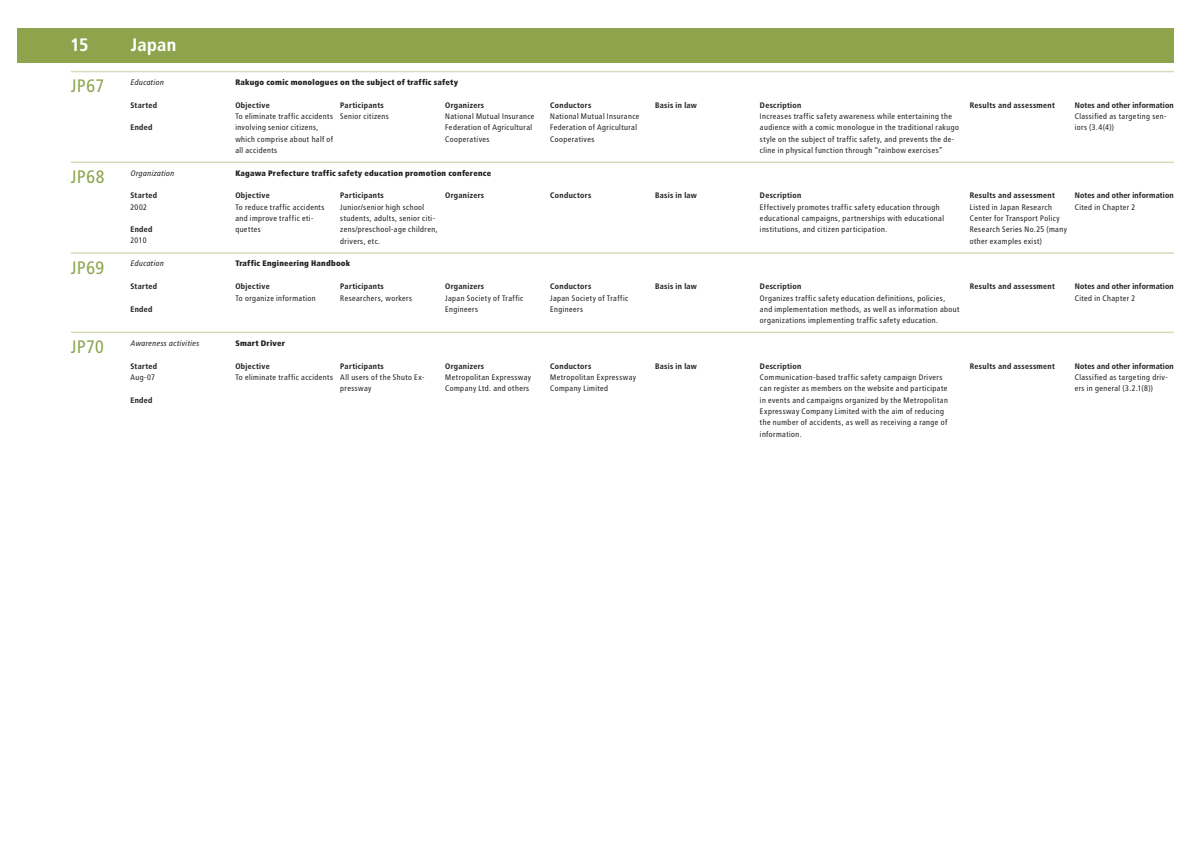
<style>
.page{position:relative;width:1191px;height:842px;background:#fff}
.page>*{position:absolute;margin:0;border:0;box-sizing:border-box;transform-origin:0 0}
.ID{font:18px "Transit OTF";color:#8da44c}
.ID-2{font:700 18px "Transit OTF";letter-spacing:-.005em;color:#fff}
.t1{font:8px/11.3px "Transit OTF";letter-spacing:.015em;color:#231f20}
.Detail_Title{font:700 8px "Transit OTF";letter-spacing:.02em;color:#231f20}
.t2{font:900 8px "Transit OTF";letter-spacing:.02em;color:#231f20}
.Detail_Title-2{font:700 8px "Transit OTF";color:#231f20}
.Category{font:italic 8px "Transit OTF";letter-spacing:.015em;color:#231f20}
</style>
<div class="page">
<div style="left:17px;top:28px;width:1157px;height:34px;background:#8da44c"></div>
<hr style="left:71px;top:162px;width:1103px;height:1px;background:#d1dbb7">
<hr style="left:71px;top:252px;width:1103px;height:2px;background:#d1dbb7">
<hr style="left:71px;top:332px;width:1103px;height:1px;background:#d1dbb7">
<hr style="left:71px;top:71px;width:1103px;height:1px;background:#d1dbb7">
<p class="ID-2" style="left:71px;top:34px;width:20px">15</p>
<p class="ID-2" style="left:131px;top:34px;width:47px">Japan</p>
<p class="ID" style="left:71px;top:75px;width:35px">JP67</p>
<p class="Category" style="left:130px;top:78px;width:35px">Education</p>
<p class="Detail_Title" style="left:130px;top:100px;width:28px">Started</p>
<p class="Detail_Title" style="left:130px;top:123px;width:24px">Ended</p>
<p class="ID" style="left:71px;top:166px;width:36px">JP68</p>
<p class="Category" style="left:130px;top:168px;width:45px">Organization</p>
<p class="Detail_Title" style="left:130px;top:191px;width:28px">Started</p>
<p class="t1" style="left:130px;top:201px;width:18px">2002</p>
<p class="Detail_Title" style="left:130px;top:225px;width:24px">Ended</p>
<p class="t1" style="left:130px;top:235px;width:18px">2010</p>
<p class="ID" style="left:71px;top:257px;width:35px">JP69</p>
<p class="Category" style="left:130px;top:259px;width:35px">Education</p>
<p class="Detail_Title" style="left:130px;top:282px;width:28px">Started</p>
<p class="Detail_Title" style="left:130px;top:304px;width:24px">Ended</p>
<p class="ID" style="left:71px;top:336px;width:35px">JP70</p>
<p class="Category" style="left:130px;top:338px;width:70px">Awareness activities</p>
<p class="Detail_Title" style="left:130px;top:361px;width:28px">Started</p>
<p class="t1" style="left:130px;top:371px;width:26px">Aug-07</p>
<p class="Detail_Title" style="left:130px;top:395px;width:24px">Ended</p>
<p class="t2" style="left:235px;top:77px;width:224px">Rakugo comic monologues on the subject of traffic safety</p>
<p class="Detail_Title" style="left:235px;top:100px;width:36px">Objective</p>
<p class="t1" style="left:235px;top:111px;width:100px">To eliminate traffic accidents involving senior citizens, which comprise about half of all accidents</p>
<p class="Detail_Title" style="left:340px;top:100px;width:45px">Participants</p>
<p class="t1" style="left:340px;top:111px;width:50px">Senior citizens</p>
<p class="Detail_Title" style="left:445px;top:100px;width:41px">Organizers</p>
<p class="t1" style="left:445px;top:111px;width:91px">National Mutual Insurance<br>Federation of Agricultural<br>Cooperatives</p>
<p class="Detail_Title" style="left:550px;top:100px;width:43px">Conductors</p>
<p class="t1" style="left:550px;top:111px;width:91px">National Mutual Insurance<br>Federation of Agricultural<br>Cooperatives</p>
<p class="Detail_Title" style="left:655px;top:100px;width:44px">Basis in law</p>
<p class="Detail_Title" style="left:969px;top:100px;width:87px">Results and assessment</p>
<p class="Detail_Title-2" style="left:1074px;top:100px;width:101px">Notes and other information</p>
<p class="t1" style="left:1074px;top:111px;width:94px">Classified as targeting sen&shy;iors (3.4(4))</p>
<p class="Detail_Title" style="left:760px;top:100px;width:43px">Description</p>
<p class="t1" style="left:760px;top:111px;width:201px">Increases traffic safety awareness while entertaining the audience with a comic monologue in the traditional rakugo style on the subject of traffic safety, and prevents the de&shy;cline in physical function through “rainbow exercises”</p>
<p class="t2" style="left:235px;top:168px;width:257px">Kagawa Prefecture traffic safety education promotion conference</p>
<p class="Detail_Title" style="left:235px;top:191px;width:36px">Objective</p>
<p class="t1" style="left:235px;top:201px;width:91px">To reduce traffic accidents and improve traffic eti&shy;quettes</p>
<p class="Detail_Title" style="left:445px;top:191px;width:41px">Organizers</p>
<p class="Detail_Title" style="left:550px;top:191px;width:43px">Conductors</p>
<p class="Detail_Title" style="left:655px;top:191px;width:44px">Basis in law</p>
<p class="Detail_Title" style="left:969px;top:191px;width:87px">Results and assessment</p>
<p class="t1" style="left:969px;top:201px;width:99px">Listed in Japan Research<br>Center for Transport Policy<br>Research Series No.25 (many other examples exist)</p>
<p class="Detail_Title" style="left:340px;top:191px;width:45px">Participants</p>
<p class="t1" style="left:340px;top:201px;width:99px">Junior/senior high school students, adults, senior citi&shy;zens/preschool-age children, drivers, etc.</p>
<p class="Detail_Title" style="left:760px;top:191px;width:43px">Description</p>
<p class="t1" style="left:760px;top:201px;width:186px">Effectively promotes traffic safety education through educational campaigns, partnerships with educational institutions, and citizen participation.</p>
<p class="Detail_Title-2" style="left:1074px;top:191px;width:101px">Notes and other information</p>
<p class="t1" style="left:1074px;top:201px;width:62px">Cited in Chapter 2</p>
<p class="t2" style="left:235px;top:259px;width:116px">Traffic Engineering Handbook</p>
<p class="Detail_Title" style="left:235px;top:282px;width:36px">Objective</p>
<p class="t1" style="left:235px;top:292px;width:82px">To organize information</p>
<p class="Detail_Title" style="left:340px;top:282px;width:45px">Participants</p>
<p class="t1" style="left:340px;top:292px;width:74px">Researchers, workers</p>
<p class="t2" style="left:235px;top:338px;width:51px">Smart Driver</p>
<p class="Detail_Title" style="left:235px;top:361px;width:36px">Objective</p>
<p class="t1" style="left:235px;top:371px;width:99px">To eliminate traffic accidents</p>
<p class="Detail_Title" style="left:340px;top:361px;width:45px">Participants</p>
<p class="t1" style="left:340px;top:371px;width:86px">All users of the Shuto Ex&shy;pressway</p>
<p class="Detail_Title" style="left:445px;top:282px;width:41px">Organizers</p>
<p class="t1" style="left:445px;top:292px;width:80px">Japan Society of Traffic<br>Engineers</p>
<p class="Detail_Title" style="left:550px;top:282px;width:43px">Conductors</p>
<p class="t1" style="left:550px;top:292px;width:80px">Japan Society of Traffic<br>Engineers</p>
<p class="Detail_Title" style="left:445px;top:361px;width:41px">Organizers</p>
<p class="t1" style="left:445px;top:371px;width:88px">Metropolitan Expressway<br>Company Ltd. and others</p>
<p class="Detail_Title" style="left:550px;top:361px;width:43px">Conductors</p>
<p class="t1" style="left:550px;top:371px;width:88px">Metropolitan Expressway<br>Company Limited</p>
<p class="Detail_Title" style="left:655px;top:282px;width:44px">Basis in law</p>
<p class="Detail_Title" style="left:969px;top:282px;width:87px">Results and assessment</p>
<p class="Detail_Title-2" style="left:1074px;top:282px;width:101px">Notes and other information</p>
<p class="t1" style="left:1074px;top:292px;width:62px">Cited in Chapter 2</p>
<p class="Detail_Title" style="left:760px;top:282px;width:43px">Description</p>
<p class="t1" style="left:760px;top:292px;width:201px">Organizes traffic safety education definitions, policies, and implementation methods, as well as information about organizations implementing traffic safety education.</p>
<p class="Detail_Title" style="left:655px;top:361px;width:44px">Basis in law</p>
<p class="Detail_Title" style="left:969px;top:361px;width:87px">Results and assessment</p>
<p class="Detail_Title-2" style="left:1074px;top:361px;width:101px">Notes and other information</p>
<p class="t1" style="left:1074px;top:371px;width:95px">Classified as targeting driv&shy;ers in general (3.2.1(8))</p>
<p class="Detail_Title" style="left:760px;top:361px;width:43px">Description</p>
<p class="t1" style="left:760px;top:371px;width:190px">Communication-based traffic safety campaign Drivers can register as members on the website and participate in events and campaigns organized by the Metropolitan Expressway Company Limited with the aim of reducing the number of accidents, as well as receiving a range of information.</p>
</div>
